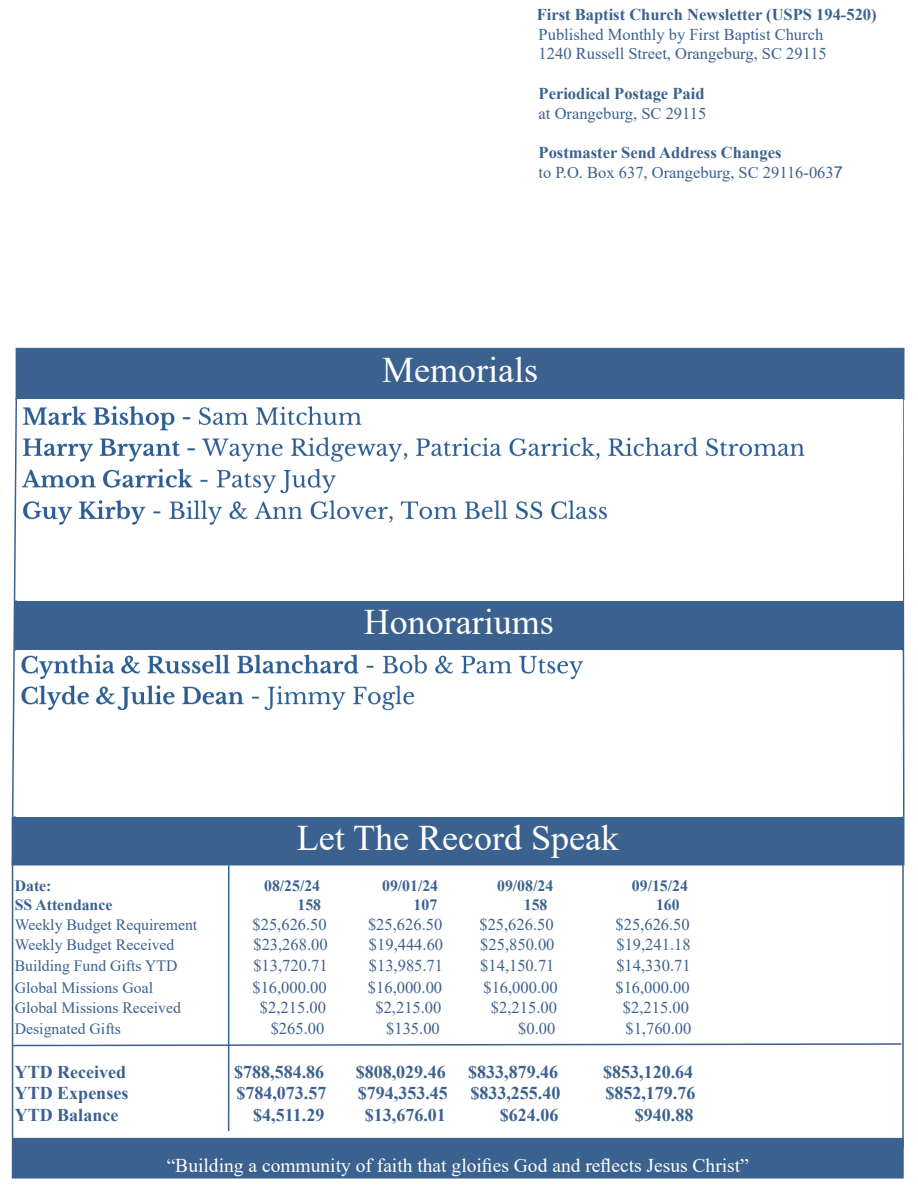
<style>
.page{position:relative;width:918px;height:1188px;background:#fff}
.page>*{position:absolute;margin:0;border:0;box-sizing:border-box;transform-origin:0 0}
.t1{font:36px "Times New Roman";color:#fff}
.t2{font:19.5px "Times New Roman";color:#fff}
.t3{font:700 18px "Times New Roman";color:#3b618f}
.t4{font:16.5px "Times New Roman";color:#3b618f}
.t5{font:700 16.5px/19.8px "Times New Roman";color:#3b618f}
.t6{font:15.75px "Times New Roman";color:#3b618f}
.t7{font:700 15.75px "Times New Roman";color:#3b618f}
.s1{font-weight:400}
.s2{font-family:"Arial"}
</style>
<div class="page">
<div style="left:13px;top:1139px;width:890px;height:39px;background:#3b618f"></div>
<div style="left:12px;top:1138px;width:892px;height:41px;border:2px solid #3b618f"></div>
<div style="left:12px;top:817px;width:892px;height:48px;background:#3b618f"></div>
<div style="left:12px;top:816px;width:893px;height:50px;border:2px solid #3b618f"></div>
<div style="left:15px;top:601px;width:887px;height:49px;background:#3b618f"></div>
<div style="left:16px;top:349px;width:888px;height:50px;background:#3b618f"></div>
<div style="left:16px;top:348px;width:889px;height:52px;border:2px solid #3b618f"></div>
<svg style="left:11px;top:1043px;width:891px;height:4px"></svg>
<hr style="left:228px;top:866px;width:2px;height:265px;background:#3b618f">
<hr style="left:12px;top:859px;width:1px;height:279px;background:#3b618f">
<hr style="left:902px;top:859px;width:2px;height:289px;background:#3b618f">
<svg style="left:901px;top:397px;width:4px;height:421px"></svg>
<svg style="left:11px;top:397px;width:7px;height:421px"></svg>
<img style="left:17px;top:399px;width:885px;height:201px">
<img style="left:16px;top:651px;width:886px;height:165px">
<p class="t5" style="left:537px;top:4px;width:341px">First Baptist Church Newsletter (USPS 194-520)<br><span class="s1">Published Monthly by First Baptist Church</span></p>
<p class="t4" style="left:539px;top:42px;width:290px">1240 Russell Street, Orangeburg, SC 29115</p>
<p class="t5" style="left:539px;top:83px;width:167px">Periodical Postage Paid</p>
<p class="t4" style="left:539px;top:102px;width:169px">at Orangeburg, SC 29115</p>
<p class="t5" style="left:539px;top:142px;width:244px">Postmaster Send Address Changes</p>
<p class="t4" style="left:539px;top:161px;width:306px">to P.O. Box 637, Orangeburg, SC 29116-063<span class="s2">7</span></p>
<p class="t1" style="left:382px;top:344px;width:157px">Memorials</p>
<p class="t1" style="left:364px;top:597px;width:191px">Honorariums</p>
<p class="t1" style="left:297px;top:813px;width:324px">Let The Record Speak</p>
<p class="t7" style="left:15px;top:875px;width:38px">Date:</p>
<p class="t7" style="left:264px;top:875px;width:58px">08/25/24</p>
<p class="t7" style="left:382px;top:875px;width:58px">09/01/24</p>
<p class="t7" style="left:497px;top:875px;width:58px">09/08/24</p>
<p class="t7" style="left:632px;top:875px;width:58px">09/15/24</p>
<p class="t7" style="left:15px;top:894px;width:99px">SS Attendance</p>
<p class="t7" style="left:297px;top:894px;width:25px">158</p>
<p class="t7" style="left:414px;top:894px;width:25px">107</p>
<p class="t7" style="left:524px;top:894px;width:25px">158</p>
<p class="t7" style="left:656px;top:894px;width:25px">160</p>
<p class="t6" style="left:15px;top:914px;width:184px">Weekly Budget Requirement</p>
<p class="t4" style="left:253px;top:913px;width:76px">$25,626.50</p>
<p class="t4" style="left:368px;top:913px;width:76px">$25,626.50</p>
<p class="t4" style="left:479px;top:913px;width:76px">$25,626.50</p>
<p class="t4" style="left:616px;top:913px;width:76px">$25,626.50</p>
<p class="t6" style="left:15px;top:933px;width:161px">Weekly Budget Received</p>
<p class="t4" style="left:253px;top:933px;width:76px">$23,268.00</p>
<p class="t4" style="left:369px;top:933px;width:76px">$19,444.60</p>
<p class="t4" style="left:480px;top:933px;width:76px">$25,850.00</p>
<p class="t4" style="left:616px;top:933px;width:76px">$19,241.18</p>
<p class="t6" style="left:15px;top:955px;width:164px">Building Fund Gifts YTD</p>
<p class="t4" style="left:253px;top:954px;width:76px">$13,720.71</p>
<p class="t4" style="left:369px;top:954px;width:76px">$13,985.71</p>
<p class="t4" style="left:480px;top:954px;width:76px">$14,150.71</p>
<p class="t4" style="left:616px;top:954px;width:76px">$14,330.71</p>
<p class="t6" style="left:15px;top:977px;width:140px">Global Missions Goal</p>
<p class="t4" style="left:252px;top:976px;width:76px">$16,000.00</p>
<p class="t4" style="left:368px;top:976px;width:76px">$16,000.00</p>
<p class="t4" style="left:483px;top:976px;width:76px">$16,000.00</p>
<p class="t4" style="left:615px;top:976px;width:76px">$16,000.00</p>
<p class="t6" style="left:15px;top:996px;width:168px">Global Missions Received</p>
<p class="t4" style="left:260px;top:996px;width:67px">$2,215.00</p>
<p class="t4" style="left:375px;top:996px;width:67px">$2,215.00</p>
<p class="t4" style="left:491px;top:996px;width:67px">$2,215.00</p>
<p class="t4" style="left:623px;top:996px;width:67px">$2,215.00</p>
<p class="t6" style="left:15px;top:1018px;width:108px">Designated Gifts</p>
<p class="t4" style="left:271px;top:1017px;width:55px">$265.00</p>
<p class="t4" style="left:386px;top:1017px;width:55px">$135.00</p>
<p class="t4" style="left:518px;top:1017px;width:39px">$0.00</p>
<p class="t4" style="left:625px;top:1017px;width:67px">$1,760.00</p>
<p class="t3" style="left:15px;top:1059px;width:113px">YTD Received</p>
<p class="t3" style="left:234px;top:1059px;width:91px">$788,584.86</p>
<p class="t3" style="left:356px;top:1059px;width:204px">$808,029.46 $833,879.46</p>
<p class="t3" style="left:603px;top:1059px;width:91px">$853,120.64</p>
<p class="t3" style="left:15px;top:1080px;width:115px">YTD Expenses</p>
<p class="t3" style="left:236px;top:1080px;width:91px">$784,073.57</p>
<p class="t3" style="left:358px;top:1080px;width:92px">$794,353.45</p>
<p class="t3" style="left:470px;top:1080px;width:91px">$833,255.40</p>
<p class="t3" style="left:605px;top:1080px;width:91px">$852,179.76</p>
<p class="t3" style="left:15px;top:1102px;width:105px">YTD Balance</p>
<p class="t3" style="left:253px;top:1102px;width:73px">$4,511.29</p>
<p class="t3" style="left:365px;top:1102px;width:82px">$13,676.01</p>
<p class="t3" style="left:500px;top:1102px;width:60px">$624.06</p>
<p class="t3" style="left:635px;top:1102px;width:60px">$940.88</p>
<p class="t2" style="left:167px;top:1151px;width:584px">“Building a community of faith that gloifies God and reflects Jesus Christ”</p>
</div>
